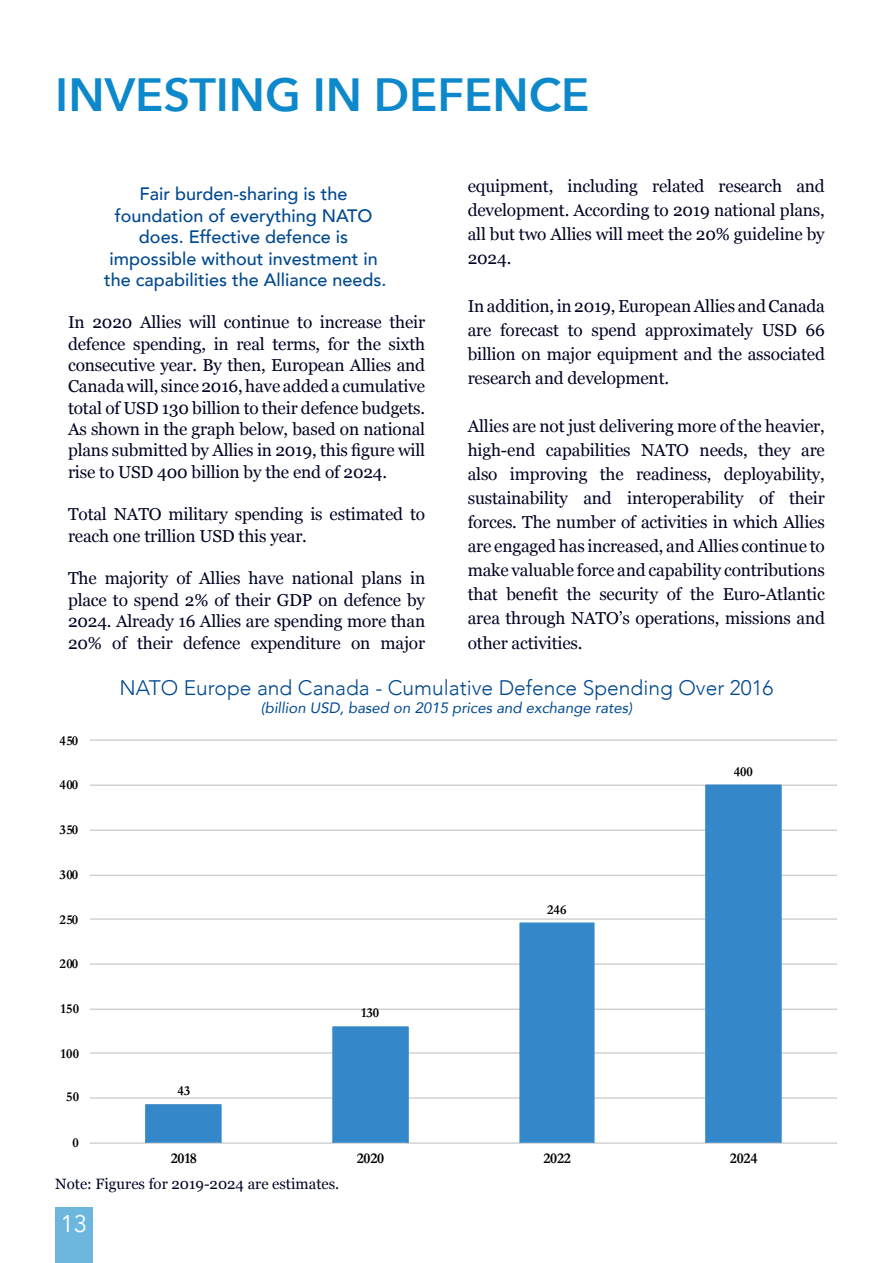
<style>
.page{position:relative;width:893px;height:1263px;background:#fff}
.page>*{position:absolute;margin:0;border:0;box-sizing:border-box;transform-origin:0 0}
.Headline_1{font:600 46.5px "Avenir Next";color:#0c88cb}
.t1{font:24px "Avenir";color:#fff}
.Chart_Title{font:300 21px "Avenir";color:#014990}
.t2{font:500 18px/21.6px "Avenir";color:#014990;text-align:center}
.Body_Text{font:17.25px/24px "Georgia";letter-spacing:-.01em;color:#000424;text-align:justify}
.t3{font:italic 15px "Avenir";color:#014990}
.Body_Text-2{font:15px "Georgia";color:#000424}
.t4{font:700 15px "Garamond";letter-spacing:-.015em;color:#000}
.t5{font:700 13.65px "Garamond";color:#000}
</style>
<div class="page">
<div style="left:55px;top:1208px;width:38px;height:55px;background:#6db7df"></div>
<hr style="left:90px;top:1142px;width:747px;height:2px;background:#cecece">
<hr style="left:90px;top:1097px;width:747px;height:2px;background:#cecece">
<hr style="left:90px;top:1052px;width:747px;height:2px;background:#cecece">
<hr style="left:90px;top:1008px;width:747px;height:2px;background:#cecece">
<hr style="left:90px;top:963px;width:747px;height:2px;background:#cecece">
<hr style="left:90px;top:918px;width:747px;height:2px;background:#cecece">
<hr style="left:90px;top:875px;width:747px;height:1px;background:#cecece">
<hr style="left:90px;top:829px;width:747px;height:2px;background:#cecece">
<hr style="left:90px;top:784px;width:747px;height:2px;background:#cecece">
<hr style="left:90px;top:739px;width:747px;height:2px;background:#cecece">
<svg style="left:144px;top:784px;width:638px;height:358px"></svg>
<p class="Headline_1" style="left:55px;top:55px;width:536px">INVESTING IN DEFENCE</p>
<p class="t2" style="left:104px;top:182px;width:281px">Fair burden-sharing is the foundation of everything NATO does. Effective defence is impossible without investment in the capabilities the Alliance needs.</p>
<p class="Body_Text" style="left:68px;top:311px;width:359px;line-height:21.3px">In 2020 Allies will continue to increase their defence spending, in real terms, for the sixth consecutive year. By then, European Allies and Canada will, since 2016, have added a cumulative total of USD 130 billion to their defence budgets.<br>As shown in the graph below, based on national plans submitted by Allies in 2019, this figure will rise to USD 400 billion by the end of 2024.</p>
<p class="Body_Text" style="left:68px;top:503px;width:359px;line-height:21.3px">Total NATO military spending is estimated to reach one trillion USD this year.</p>
<p class="Body_Text" style="left:68px;top:567px;width:359px;line-height:21.3px">The majority of Allies have national plans in place to spend 2% of their GDP on defence by 2024. Already 16 Allies are spending more than 20% of their defence expenditure on major</p>
<p class="Body_Text" style="left:468px;top:173px;width:359px">equipment, including related research and development. According to 2019 national plans, all but two Allies will meet the 20% guideline by 2024.</p>
<p class="Body_Text" style="left:468px;top:293px;width:359px">In addition, in 2019, European Allies and Canada are forecast to spend approximately USD 66 billion on major equipment and the associated research and development.</p>
<p class="Body_Text" style="left:468px;top:413px;width:359px">Allies are not just delivering more of the heavier, high-end capabilities NATO needs, they are also improving the readiness, deployability, sustainability and interoperability of their forces. The number of activities in which Allies are engaged has increased, and Allies continue to make valuable force and capability contributions that benefit the security of the Euro-Atlantic area through NATO’s operations, missions and other activities.</p>
<p class="t5" style="left:60px;top:731px;width:20px">450</p>
<p class="t5" style="left:60px;top:775px;width:20px">400</p>
<p class="t5" style="left:60px;top:820px;width:20px">350</p>
<p class="t5" style="left:60px;top:865px;width:20px">300</p>
<p class="t5" style="left:60px;top:910px;width:20px">250</p>
<p class="t5" style="left:60px;top:954px;width:20px">200</p>
<p class="t5" style="left:61px;top:999px;width:20px">150</p>
<p class="t5" style="left:61px;top:1044px;width:20px">100</p>
<p class="t5" style="left:66px;top:1088px;width:15px">50</p>
<p class="t5" style="left:72px;top:1133px;width:8px">0</p>
<p class="Chart_Title" style="left:119px;top:675px;width:655px">NATO Europe and Canada - Cumulative Defence Spending Over 2016</p>
<p class="t3" style="left:261px;top:699px;width:373px">(billion USD, based on 2015 prices and exchange rates)</p>
<p class="t5" style="left:177px;top:1081px;width:14px">43</p>
<p class="t5" style="left:361px;top:1003px;width:20px">130</p>
<p class="t5" style="left:547px;top:901px;width:21px">246</p>
<p class="t5" style="left:734px;top:763px;width:21px">400</p>
<p class="t4" style="left:171px;top:1148px;width:28px">2018</p>
<p class="t4" style="left:357px;top:1148px;width:29px">2020</p>
<p class="t4" style="left:543px;top:1148px;width:29px">2022</p>
<p class="t4" style="left:730px;top:1148px;width:29px">2024</p>
<p class="Body_Text-2" style="left:55px;top:1173px;width:285px">Note: Figures for 2019-2024 are estimates.</p>
<h2 class="t1" style="left:61px;top:1209px;width:28px">13</h2>
</div>
